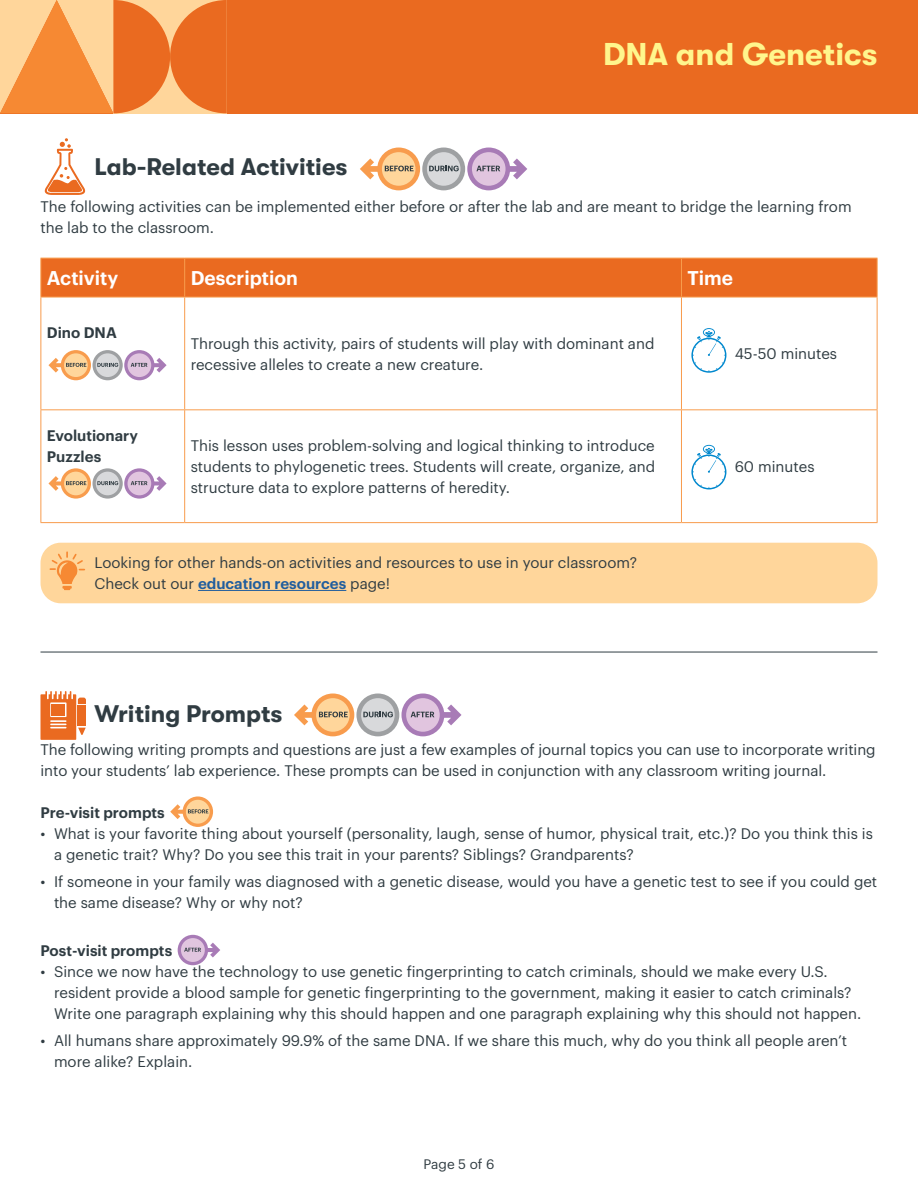
<style>
.page{position:relative;width:918px;height:1188px;background:#fff}
.page>*{position:absolute;margin:0;border:0;box-sizing:border-box;transform-origin:0 0}
.t1{font:700 31.5px "GT Walsheim";color:#fff68d}
.t2{font:700 24px "GT Walsheim";color:#303c42}
.t3{font:600 19.5px "Graphik";color:#fff}
.t4{font:15px/21px "Graphik";color:#303c42}
.t5{font:600 15px/21px "Graphik";color:#303c42}
.t6{font:13.5px "Graphik";color:#303c42}
.s1{font-weight:600;color:#215e9e}
</style>
<div class="page">
<div style="left:0;top:0;width:918px;height:113px;background:#ea6a20"></div>
<svg style="left:0;top:0;width:227px;height:113px"></svg>
<div style="left:40px;top:543px;width:838px;height:60px;background:#ffd69b;border-radius:20px"></div>
<svg style="left:44px;top:138px;width:42px;height:57px"></svg>
<div style="left:41px;top:259px;width:836px;height:38px;background:#ea6a20"></div>
<hr style="left:40px;top:258px;width:145px;height:1px;background:#f89c4d">
<hr style="left:40px;top:258px;width:1px;height:39px;background:#f89c4d">
<hr style="left:185px;top:258px;width:496px;height:1px;background:#f89c4d">
<hr style="left:184px;top:258px;width:1px;height:39px;background:#f89c4d">
<hr style="left:681px;top:258px;width:197px;height:1px;background:#f89c4d">
<hr style="left:681px;top:258px;width:1px;height:39px;background:#f89c4d">
<hr style="left:877px;top:258px;width:1px;height:39px;background:#f89c4d">
<hr style="left:40px;top:297px;width:145px;height:1px;background:#f89c4d">
<hr style="left:40px;top:297px;width:1px;height:112px;background:#f89c4d">
<hr style="left:185px;top:297px;width:496px;height:1px;background:#f89c4d">
<hr style="left:184px;top:297px;width:1px;height:112px;background:#f89c4d">
<hr style="left:681px;top:297px;width:197px;height:1px;background:#f89c4d">
<hr style="left:681px;top:297px;width:1px;height:112px;background:#f89c4d">
<hr style="left:877px;top:297px;width:1px;height:112px;background:#f89c4d">
<hr style="left:40px;top:409px;width:145px;height:1px;background:#f89c4d">
<hr style="left:40px;top:410px;width:1px;height:112px;background:#f89c4d">
<hr style="left:185px;top:409px;width:496px;height:1px;background:#f89c4d">
<hr style="left:184px;top:410px;width:1px;height:112px;background:#f89c4d">
<hr style="left:681px;top:409px;width:197px;height:1px;background:#f89c4d">
<hr style="left:681px;top:410px;width:1px;height:112px;background:#f89c4d">
<hr style="left:877px;top:410px;width:1px;height:112px;background:#f89c4d">
<hr style="left:40px;top:522px;width:145px;height:1px;background:#f89c4d">
<hr style="left:185px;top:522px;width:496px;height:1px;background:#f89c4d">
<hr style="left:681px;top:522px;width:197px;height:1px;background:#f89c4d">
<svg style="left:49px;top:551px;width:36px;height:39px"></svg>
<svg style="left:691px;top:328px;width:35px;height:45px"></svg>
<svg style="left:691px;top:445px;width:35px;height:44px"></svg>
<div style="left:377px;top:148px;width:43px;height:42px;background:#f89c4d;border-radius:50%"></div>
<div style="left:382px;top:152px;width:33px;height:34px;background:#ffd69b;border-radius:50%"></div>
<div style="left:467px;top:148px;width:43px;height:42px;background:#a87bb6;border-radius:50%"></div>
<div style="left:472px;top:152px;width:34px;height:34px;background:#e1c5df;border-radius:50%"></div>
<div style="left:422px;top:148px;width:43px;height:42px;background:#9ea0a2;border-radius:50%"></div>
<div style="left:427px;top:152px;width:34px;height:34px;background:#d8d9db;border-radius:50%"></div>
<svg style="left:360px;top:159px;width:54px;height:20px"></svg>
<svg style="left:429px;top:166px;width:30px;height:5px"></svg>
<svg style="left:476px;top:159px;width:51px;height:20px"></svg>
<hr style="left:198px;top:590px;width:148px;height:1px;background:#215e9e">
<svg style="left:61px;top:350px;width:30px;height:30px"></svg>
<div style="left:64px;top:353px;width:24px;height:24px;background:#ffd69b;border-radius:50%"></div>
<svg style="left:124px;top:350px;width:30px;height:30px"></svg>
<div style="left:128px;top:353px;width:23px;height:24px;background:#e1c5df;border-radius:50%"></div>
<svg style="left:93px;top:350px;width:30px;height:30px"></svg>
<div style="left:96px;top:353px;width:23px;height:24px;background:#d8d9db;border-radius:50%"></div>
<svg style="left:48px;top:358px;width:38px;height:15px"></svg>
<svg style="left:97px;top:363px;width:21px;height:4px"></svg>
<svg style="left:131px;top:358px;width:36px;height:15px"></svg>
<svg style="left:61px;top:468px;width:30px;height:31px"></svg>
<div style="left:64px;top:472px;width:24px;height:23px;background:#ffd69b;border-radius:50%"></div>
<svg style="left:124px;top:468px;width:30px;height:31px"></svg>
<div style="left:128px;top:472px;width:23px;height:23px;background:#e1c5df;border-radius:50%"></div>
<svg style="left:93px;top:468px;width:30px;height:31px"></svg>
<div style="left:96px;top:472px;width:23px;height:23px;background:#d8d9db;border-radius:50%"></div>
<svg style="left:48px;top:476px;width:38px;height:15px"></svg>
<svg style="left:97px;top:481px;width:21px;height:4px"></svg>
<svg style="left:131px;top:476px;width:36px;height:15px"></svg>
<hr style="left:40px;top:652px;width:838px;height:1px;background:#303c42">
<svg style="left:40px;top:691px;width:46px;height:49px;background:#ee8c53"></svg>
<div style="left:311px;top:694px;width:43px;height:42px;background:#f89c4d;border-radius:50%"></div>
<div style="left:316px;top:698px;width:34px;height:34px;background:#ffd69b;border-radius:50%"></div>
<div style="left:402px;top:694px;width:42px;height:42px;background:#a87bb6;border-radius:50%"></div>
<div style="left:406px;top:698px;width:34px;height:34px;background:#e1c5df;border-radius:50%"></div>
<div style="left:356px;top:694px;width:43px;height:42px;background:#9ea0a2;border-radius:50%"></div>
<div style="left:361px;top:698px;width:34px;height:34px;background:#d8d9db;border-radius:50%"></div>
<svg style="left:294px;top:704px;width:54px;height:21px"></svg>
<svg style="left:363px;top:712px;width:30px;height:5px"></svg>
<svg style="left:411px;top:704px;width:51px;height:21px"></svg>
<svg style="left:183px;top:796px;width:30px;height:31px"></svg>
<div style="left:186px;top:800px;width:24px;height:24px;background:#ffd69b;border-radius:50%"></div>
<svg style="left:170px;top:804px;width:38px;height:15px"></svg>
<svg style="left:178px;top:935px;width:30px;height:30px"></svg>
<div style="left:181px;top:938px;width:24px;height:24px;background:#e1c5df;border-radius:50%"></div>
<svg style="left:184px;top:943px;width:36px;height:14px"></svg>
<h1 class="t1" style="left:603px;top:36px;width:276px">DNA and Genetics</h1>
<h2 class="t2" style="left:94px;top:154px;width:255px">Lab-Related Activities</h2>
<p class="t4" style="left:40px;top:195px;width:813px">The following activities can be implemented either before or after the lab and are meant to bridge the learning from the lab to the classroom.</p>
<h3 class="t3" style="left:47px;top:263px;width:73px">Activity</h3>
<h3 class="t3" style="left:191px;top:263px;width:109px">Description</h3>
<h3 class="t3" style="left:687px;top:263px;width:47px">Time</h3>
<p class="t5" style="left:47px;top:321px;width:71px">Dino DNA</p>
<p class="t4" style="left:191px;top:332px;width:465px">Through this activity, pairs of students will play with dominant and recessive alleles to create a new creature.</p>
<p class="t4" style="left:735px;top:342px;width:104px">45-50 minutes</p>
<p class="t5" style="left:47px;top:424px;width:93px">Evolutionary<br>Puzzles</p>
<p class="t4" style="left:191px;top:434px;width:466px;text-align:justify">This lesson uses problem-solving and logical thinking to introduce students to phylogenetic trees. Students will create, organize, and structure data to explore patterns of heredity.</p>
<p class="t4" style="left:94px;top:551px;width:544px">Looking for other hands-on activities and resources to use in your classroom?<br>Check out our <span class="s1">education resources</span> page!</p>
<p class="t4" style="left:735px;top:455px;width:81px">60 minutes</p>
<h2 class="t2" style="left:94px;top:700px;width:190px">Writing Prompts</h2>
<p class="t4" style="left:40px;top:738px;width:837px">The following writing prompts and questions are just a few examples of journal topics you can use to incorporate writing into your students’ lab experience. These prompts can be used in conjunction with any classroom writing journal.</p>
<p class="t5" style="left:40px;top:801px;width:126px">Pre-visit prompts</p>
<p class="t4" style="left:54px;top:822px;width:820px;text-indent:-14px">• What is your favorite thing about yourself (personality, laugh, sense of humor, physical trait, etc.)? Do you think this is a genetic trait? Why? Do you see this trait in your parents? Siblings? Grandparents?</p>
<p class="t4" style="left:54px;top:870px;width:825px;text-indent:-14px">• If someone in your family was diagnosed with a genetic disease, would you have a genetic test to see if you could get the same disease? Why or why not?</p>
<p class="t5" style="left:40px;top:939px;width:133px">Post-visit prompts</p>
<p class="t4" style="left:54px;top:960px;width:809px;text-indent:-14px">• Since we now have the technology to use genetic fingerprinting to catch criminals, should we make every U.S. resident provide a blood sample for genetic fingerprinting to the government, making it easier to catch criminals?<br>Write one paragraph explaining why this should happen and one paragraph explaining why this should not happen.</p>
<p class="t4" style="left:54px;top:1029px;width:795px;text-indent:-14px">• All humans share approximately 99.9% of the same DNA. If we share this much, why do you think all people aren’t more alike? Explain.</p>
<p class="t6" style="left:423px;top:1154px;width:73px">Page 5 of 6</p>
</div>
